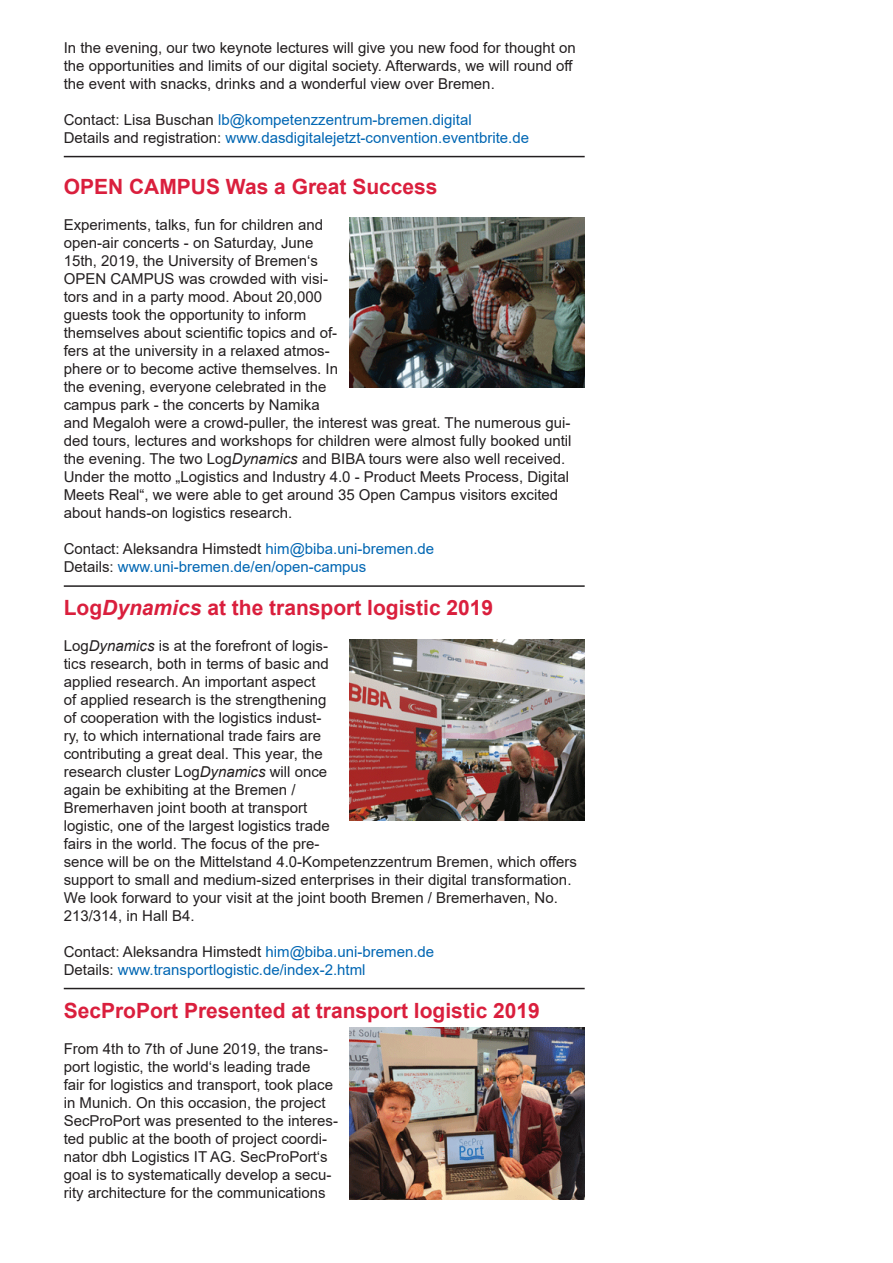
<style>
.page{position:relative;width:893px;height:1263px;background:#fff}
.page>*{position:absolute;margin:0;border:0;box-sizing:border-box;transform-origin:0 0}
.t1{font:700 21px "Arial";color:#da1f3d}
.t2{font:15px/18px "Arial";color:#231f20}
.t3{font:15px/18px "Arial";color:#0166b3}
.s1{color:#231f20}
.s2{font-style:italic}
</style>
<div class="page">
<hr style="left:64px;top:156px;width:521px;height:1px;background:#231f20">
<img style="left:350px;top:217px;width:234px;height:171px">
<hr style="left:64px;top:988px;width:521px;height:1px;background:#231f20">
<img style="left:350px;top:639px;width:234px;height:182px">
<hr style="left:64px;top:585px;width:521px;height:2px;background:#231f20">
<img style="left:350px;top:1027px;width:234px;height:172px">
<p class="t2" style="left:64px;top:39px;width:513px">In the evening, our two keynote lectures will give you new food for thought on the opportunities and limits of our digital society. Afterwards, we will round off the event with snacks, drinks and a wonderful view over Bremen.</p>
<p class="t3" style="left:64px;top:111px;width:467px"><span class="s1">Contact: Lisa Buschan</span> lb@kompetenzzentrum-bremen.digital<br><span class="s1">Details and registration:</span> www.dasdigitalejetzt-convention.eventbrite.de</p>
<h1 class="t1" style="left:64px;top:172px;width:375px">OPEN CAMPUS Was a Great Success</h1>
<p class="t2" style="left:64px;top:215px;width:509px">Experiments, talks, fun for children and<br>open-air concerts - on Saturday, June<br>15th, 2019, the University of Bremen‘s<br>OPEN CAMPUS was crowded with visi-<br>tors and in a party mood. About 20,000<br>guests took the opportunity to inform<br>themselves about scientific topics and of-<br>fers at the university in a relaxed atmos-<br>phere or to become active themselves. In<br>the evening, everyone celebrated in the<br>campus park - the concerts by Namika<br>and Megaloh were a crowd-puller, the interest was great. The numerous gui&shy;ded tours, lectures and workshops for children were almost fully booked until the evening. The two Log<span class="s2">Dynamics</span> and BIBA tours were also well received.<br>Under the motto „Logistics and Industry 4.0 - Product Meets Process, Digital Meets Real“, we were able to get around 35 Open Campus visitors excited about hands-on logistics research.</p>
<p class="t3" style="left:64px;top:539px;width:372px"><span class="s1">Contact: Aleksandra Himstedt</span> him@biba.uni-bremen.de<br><span class="s1">Details:</span> www.uni-bremen.de/en/open-campus</p>
<h1 class="t1" style="left:64px;top:593px;width:431px">Log<span class="s2">Dynamics</span> at the transport logistic 2019</h1>
<p class="t2" style="left:64px;top:637px;width:515px">Log<span class="s2">Dynamics</span> is at the forefront of logis-<br>tics research, both in terms of basic and<br>applied research. An important aspect<br>of applied research is the strengthening<br>of cooperation with the logistics indust-<br>ry, to which international trade fairs are<br>contributing a great deal. This year, the<br>research cluster Log<span class="s2">Dynamics</span> will once<br>again be exhibiting at the Bremen /<br>Bremerhaven joint booth at transport<br>logistic, one of the largest logistics trade<br>fairs in the world. The focus of the pre-<br>sence will be on the Mittelstand 4.0-Kompetenzzentrum Bremen, which offers support to small and medium-sized enterprises in their digital transformation.<br>We look forward to your visit at the joint booth Bremen / Bremerhaven, No.<br>213/314, in Hall B4.</p>
<p class="t3" style="left:64px;top:943px;width:372px"><span class="s1">Contact: Aleksandra Himstedt</span> him@biba.uni-bremen.de<br><span class="s1">Details:</span> www.transportlogistic.de/index-2.html</p>
<h1 class="t1" style="left:64px;top:996px;width:478px">SecProPort Presented at transport logistic 2019</h1>
<p class="t2" style="left:64px;top:1040px;width:276px">From 4th to 7th of June 2019, the trans&shy;port logistic, the world‘s leading trade<br>fair for logistics and transport, took place in Munich. On this occasion, the project SecProPort was presented to the interes&shy;ted public at the booth of project coordi&shy;nator dbh Logistics IT AG. SecProPort‘s goal is to systematically develop a secu&shy;rity architecture for the communications</p>
</div>
